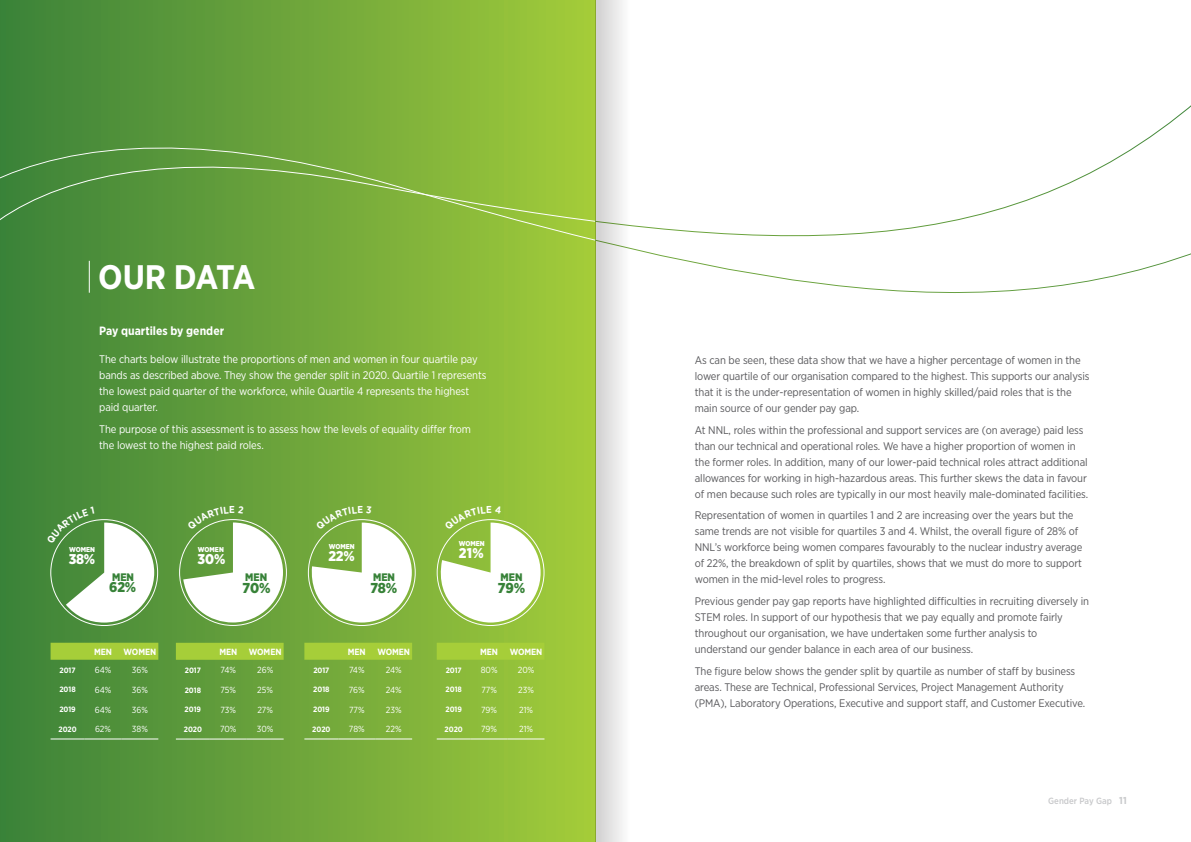
<style>
.page{position:relative;width:1191px;height:842px;background:#fff}
.page>*{position:absolute;margin:0;border:0;box-sizing:border-box;transform-origin:0 0}
.t1{font:700 34px "Gotham Narrow";letter-spacing:-.04em;color:#fff}
.t2{font:900 14.4px "Gotham Narrow";color:#378238}
.t3{font:900 14.1px "Gotham Narrow";letter-spacing:-.01em;color:#fff}
.t4{font:900 14.1px "Gotham Narrow";color:#378238}
.t5{font:700 12px "Gotham Narrow";color:#fff}
.t6{font:11px/16px "Gotham Narrow";letter-spacing:-.01em;color:#5a5a5d}
.t7{font:11px/16px "Gotham Narrow";letter-spacing:-.01em;color:#fff}
.t8{font:900 10.9px "Gotham Narrow";color:#378238}
.t9{font:700 9px "Gotham Narrow";letter-spacing:-.01em;color:#fff}
.t10{font:500 9px "Gotham Narrow";color:#c8c9cb}
.t11{font:8.8px "Gotham Narrow";color:#fff}
.t12{font:700 7.7px "Gotham Narrow";color:#fff}
.t13{font:900 7.1px "Gotham Narrow";color:#fff}
.s1{font-weight:700;font-size:10px}
</style>
<div class="page">
<div style="left:0;top:0;width:595px;height:842px;background:linear-gradient(to right,#3b823a,#a3cb3b)"></div>
<div style="left:304px;top:643px;width:108px;height:17px;background:#a6ce39"></div>
<hr style="left:304px;top:738px;width:34px;height:1px;background:#fff">
<hr style="left:338px;top:738px;width:37px;height:1px;background:#fff">
<hr style="left:375px;top:738px;width:37px;height:1px;background:#fff">
<div style="left:437px;top:643px;width:107px;height:17px;background:#a6ce39"></div>
<hr style="left:437px;top:738px;width:34px;height:1px;background:#fff">
<hr style="left:471px;top:738px;width:36px;height:1px;background:#fff">
<hr style="left:507px;top:738px;width:37px;height:1px;background:#fff">
<div style="left:51px;top:643px;width:107px;height:17px;background:#a6ce39"></div>
<hr style="left:51px;top:738px;width:34px;height:1px;background:#fff">
<hr style="left:85px;top:738px;width:36px;height:1px;background:#fff">
<hr style="left:121px;top:738px;width:37px;height:1px;background:#fff">
<div style="left:176px;top:643px;width:108px;height:17px;background:#a6ce39"></div>
<hr style="left:176px;top:738px;width:34px;height:1px;background:#fff">
<hr style="left:210px;top:738px;width:37px;height:1px;background:#fff">
<hr style="left:247px;top:738px;width:37px;height:1px;background:#fff">
<svg style="left:0;top:103px;width:595px;height:226px"></svg>
<svg style="left:629px;top:105px;width:562px;height:188px"></svg>
<hr style="left:89px;top:261px;width:1px;height:32px;background:#fff">
<div style="left:595px;top:0;width:34px;height:842px;background:linear-gradient(to right,#cfcece,#fbfbfa)"></div>
<svg style="left:309px;top:506px;width:103px;height:116px"></svg>
<svg style="left:434px;top:506px;width:106px;height:116px"></svg>
<svg style="left:47px;top:507px;width:107px;height:115px"></svg>
<svg style="left:183px;top:506px;width:100px;height:116px"></svg>
<p class="t1" style="left:98px;top:255px;width:159px">OUR DATA</p>
<p class="t5" style="left:99px;top:323px;width:126px">Pay quartiles by gender</p>
<p class="t7" style="left:99px;top:351px;width:389px">The charts below illustrate the proportions of men and women in four quartile pay bands as described above. They show the gender split in 2020. Quartile 1 represents the lowest paid quarter of the workforce, while Quartile 4 represents the highest paid quarter.</p>
<p class="t7" style="left:99px;top:421px;width:373px">The purpose of this assessment is to assess how the levels of equality differ from the lowest to the highest paid roles.</p>
<p class="t13" style="left:69px;top:545px;width:27px">WOMEN</p>
<p class="t3" style="left:69px;top:550px;width:28px">38%</p>
<p class="t13" style="left:198px;top:545px;width:27px">WOMEN</p>
<p class="t3" style="left:197px;top:549px;width:29px">30%</p>
<p class="t13" style="left:329px;top:542px;width:27px">WOMEN</p>
<p class="t3" style="left:328px;top:546px;width:28px">22%</p>
<p class="t13" style="left:459px;top:539px;width:27px">WOMEN</p>
<p class="t3" style="left:459px;top:543px;width:26px">21%</p>
<p class="t8" style="left:112px;top:569px;width:23px">MEN</p>
<p class="t4" style="left:109px;top:578px;width:29px">62%</p>
<p class="t8" style="left:245px;top:570px;width:23px">MEN</p>
<p class="t2" style="left:242px;top:578px;width:30px">70%</p>
<p class="t8" style="left:373px;top:570px;width:23px">MEN</p>
<p class="t2" style="left:370px;top:578px;width:29px">78%</p>
<p class="t8" style="left:500px;top:570px;width:23px">MEN</p>
<p class="t2" style="left:498px;top:578px;width:29px">79%</p>
<p class="t9" style="left:94px;top:646px;width:19px">MEN</p>
<p class="t9" style="left:124px;top:646px;width:34px">WOMEN</p>
<p class="t9" style="left:219px;top:646px;width:19px">MEN</p>
<p class="t9" style="left:249px;top:646px;width:34px">WOMEN</p>
<p class="t9" style="left:348px;top:646px;width:19px">MEN</p>
<p class="t9" style="left:377px;top:646px;width:34px">WOMEN</p>
<p class="t9" style="left:480px;top:646px;width:19px">MEN</p>
<p class="t9" style="left:510px;top:646px;width:34px">WOMEN</p>
<p class="t12" style="left:60px;top:665px;width:18px">2017</p>
<p class="t11" style="left:95px;top:664px;width:18px">64%</p>
<p class="t11" style="left:132px;top:664px;width:18px">36%</p>
<p class="t12" style="left:59px;top:685px;width:18px">2018</p>
<p class="t11" style="left:95px;top:684px;width:18px">64%</p>
<p class="t11" style="left:132px;top:684px;width:18px">36%</p>
<p class="t12" style="left:59px;top:705px;width:18px">2019</p>
<p class="t11" style="left:95px;top:704px;width:18px">64%</p>
<p class="t11" style="left:132px;top:704px;width:18px">36%</p>
<p class="t12" style="left:58px;top:724px;width:20px">2020</p>
<p class="t11" style="left:95px;top:724px;width:18px">62%</p>
<p class="t11" style="left:132px;top:724px;width:17px">38%</p>
<p class="t12" style="left:185px;top:665px;width:18px">2017</p>
<p class="t11" style="left:221px;top:665px;width:17px">74%</p>
<p class="t11" style="left:257px;top:665px;width:18px">26%</p>
<p class="t12" style="left:185px;top:685px;width:18px">2018</p>
<p class="t11" style="left:220px;top:684px;width:17px">75%</p>
<p class="t11" style="left:257px;top:684px;width:17px">25%</p>
<p class="t12" style="left:185px;top:705px;width:18px">2019</p>
<p class="t11" style="left:220px;top:704px;width:17px">73%</p>
<p class="t11" style="left:257px;top:704px;width:17px">27%</p>
<p class="t12" style="left:184px;top:724px;width:20px">2020</p>
<p class="t11" style="left:220px;top:724px;width:18px">70%</p>
<p class="t11" style="left:257px;top:724px;width:18px">30%</p>
<p class="t12" style="left:313px;top:665px;width:18px">2017</p>
<p class="t11" style="left:349px;top:664px;width:17px">74%</p>
<p class="t11" style="left:386px;top:664px;width:18px">24%</p>
<p class="t12" style="left:313px;top:685px;width:18px">2018</p>
<p class="t11" style="left:349px;top:684px;width:17px">76%</p>
<p class="t11" style="left:386px;top:684px;width:18px">24%</p>
<p class="t12" style="left:313px;top:705px;width:18px">2019</p>
<p class="t11" style="left:349px;top:704px;width:17px">77%</p>
<p class="t11" style="left:386px;top:704px;width:17px">23%</p>
<p class="t12" style="left:312px;top:724px;width:20px">2020</p>
<p class="t11" style="left:349px;top:724px;width:17px">78%</p>
<p class="t11" style="left:386px;top:724px;width:17px">22%</p>
<p class="t12" style="left:446px;top:665px;width:18px">2017</p>
<p class="t11" style="left:481px;top:664px;width:18px">80%</p>
<p class="t11" style="left:518px;top:664px;width:18px">20%</p>
<p class="t12" style="left:445px;top:685px;width:18px">2018</p>
<p class="t11" style="left:481px;top:684px;width:17px">77%</p>
<p class="t11" style="left:518px;top:684px;width:17px">23%</p>
<p class="t12" style="left:445px;top:705px;width:18px">2019</p>
<p class="t11" style="left:481px;top:704px;width:17px">79%</p>
<p class="t11" style="left:519px;top:704px;width:15px">21%</p>
<p class="t12" style="left:444px;top:724px;width:20px">2020</p>
<p class="t11" style="left:481px;top:724px;width:17px">79%</p>
<p class="t11" style="left:519px;top:724px;width:15px">21%</p>
<p class="t6" style="left:695px;top:352px;width:396px">As can be seen, these data show that we have a higher percentage of women in the lower quartile of our organisation compared to the highest. This supports our analysis that it is the under-representation of women in highly skilled/paid roles that is the main source of our gender pay gap.</p>
<p class="t6" style="left:695px;top:421px;width:395px">At NNL, roles within the professional and support services are (on average) paid less than our technical and operational roles. We have a higher proportion of women in the former roles. In addition, many of our lower-paid technical roles attract additional allowances for working in high-hazardous areas. This further skews the data in favour of men because such roles are typically in our most heavily male-dominated facilities.</p>
<p class="t6" style="left:695px;top:507px;width:389px">Representation of women in quartiles 1 and 2 are increasing over the years but the same trends are not visible for quartiles 3 and 4. Whilst, the overall figure of 28% of NNL’s workforce being women compares favourably to the nuclear industry average of 22%, the breakdown of split by quartiles, shows that we must do more to support women in the mid-level roles to progress.</p>
<p class="t6" style="left:695px;top:593px;width:396px">Previous gender pay gap reports have highlighted difficulties in recruiting diversely in STEM roles. In support of our hypothesis that we pay equally and promote fairly throughout our organisation, we have undertaken some further analysis to understand our gender balance in each area of our business.</p>
<p class="t6" style="left:695px;top:662px;width:392px">The figure below shows the gender split by quartile as number of staff by business areas. These are Technical, Professional Services, Project Management Authority (PMA), Laboratory Operations, Executive and support staff, and Customer Executive.</p>
<p class="t10" style="left:1048px;top:795px;width:80px">Gender Pay Gap <span class="s1">11</span></p>
</div>
